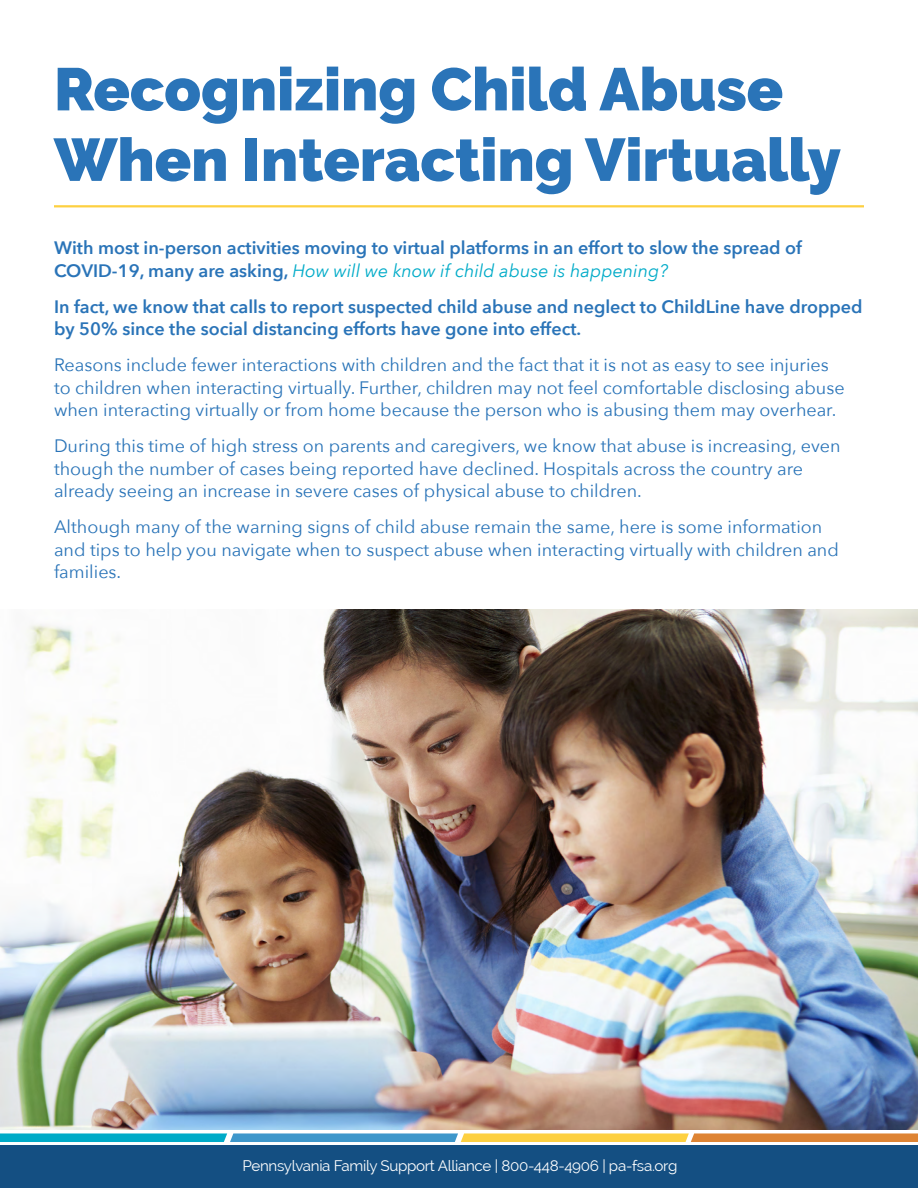
<style>
.page{position:relative;width:918px;height:1188px;background:#fff}
.page>*{position:absolute;margin:0;border:0;box-sizing:border-box;transform-origin:0 0}
.t1{font:900 60px/70.5px "Raleway";color:#2a74b8}
.t2{font:18px/22.5px "Avenir Next";color:#2a74b8}
.t3{font:600 18px/22.5px "Avenir Next";color:#2a74b8}
.t4{font:15px "Raleway";letter-spacing:-.02em;color:#fff}
.s1{font-weight:400;font-style:italic;color:#00abc8}
</style>
<div class="page">
<div style="left:0;top:1145px;width:918px;height:43px;background:#144f82"></div>
<svg style="left:0;top:1133px;width:918px;height:9px;background:#8eab8a"></svg>
<hr style="left:54px;top:205px;width:810px;height:2px;background:#fdd041">
<img style="left:0;top:609px;width:918px;height:520px">
<h1 class="t1" style="left:54px;top:54px;width:788px">Recognizing Child Abuse<br>When Interacting Virtually</h1>
<p class="t3" style="left:54px;top:236px;width:750px">With most in-person activities moving to virtual platforms in an effort to slow the spread of<br>COVID-19, many are asking, <span class="s1">How will we know if child abuse is happening?</span></p>
<p class="t3" style="left:54px;top:295px;width:810px">In fact, we know that calls to report suspected child abuse and neglect to ChildLine have dropped by 50% since the social distancing efforts have gone into effect.</p>
<p class="t2" style="left:54px;top:353px;width:792px">Reasons include fewer interactions with children and the fact that it is not as easy to see injuries to children when interacting virtually. Further, children may not feel comfortable disclosing abuse when interacting virtually or from home because the person who is abusing them may overhear.</p>
<p class="t2" style="left:54px;top:434px;width:788px">During this time of high stress on parents and caregivers, we know that abuse is increasing, even though the number of cases being reported have declined. Hospitals across the country are already seeing an increase in severe cases of physical abuse to children.</p>
<p class="t2" style="left:54px;top:515px;width:786px">Although many of the warning signs of child abuse remain the same, here is some information and tips to help you navigate when to suspect abuse when interacting virtually with children and families.</p>
<p class="t4" style="left:242px;top:1157px;width:437px">Pennsylvania Family Support Alliance | 800-448-4906 | pa-fsa.org</p>
</div>
